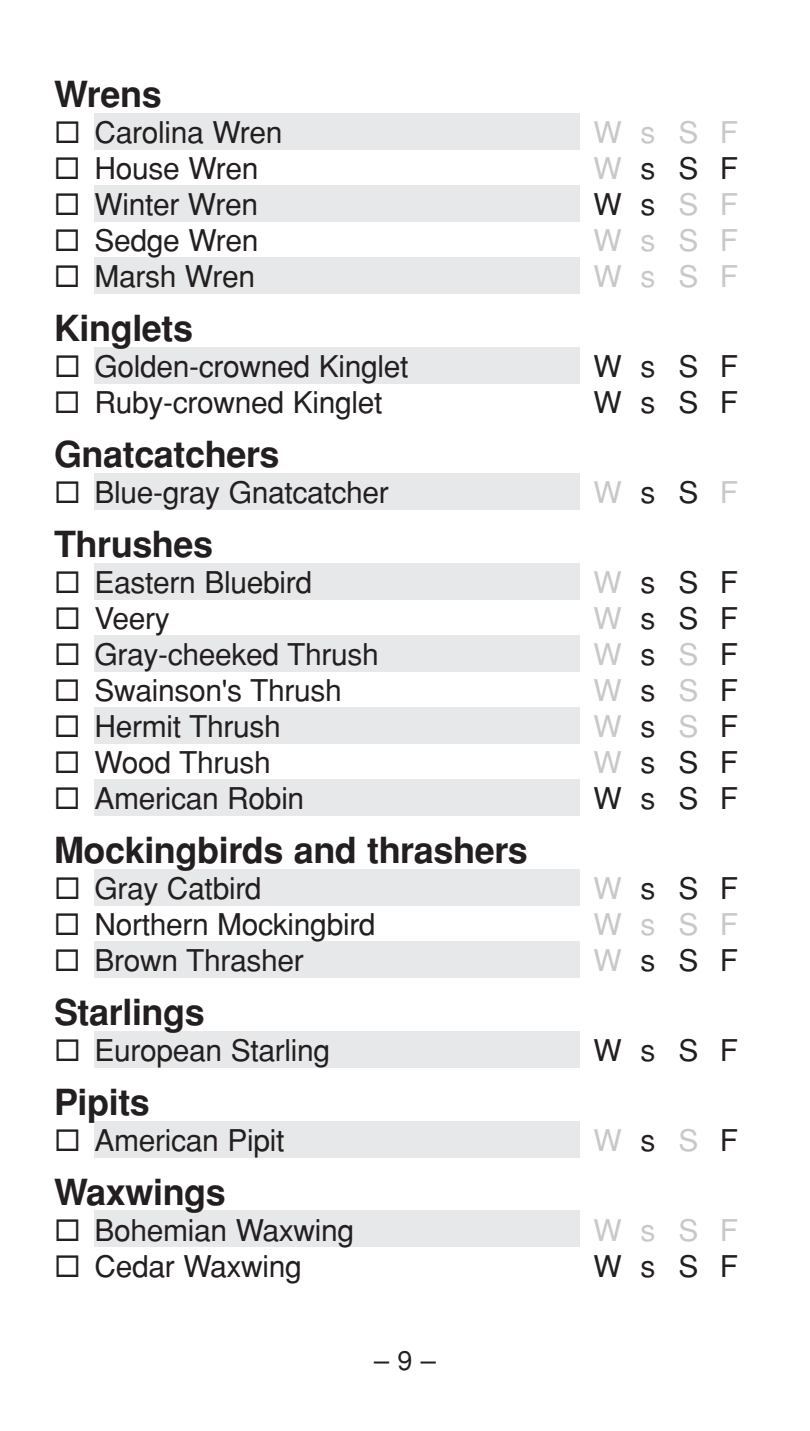
<style>
.page{position:relative;width:810px;height:1431px;background:#fff}
.page>*{position:absolute;margin:0;border:0;box-sizing:border-box;transform-origin:0 0}
.t1{font:700 36px "Helvetica";letter-spacing:-.01em;color:#231f20}
.t2{font:30px "Helvetica";letter-spacing:-.01em;color:#231f20}
.t3{font:30px "Helvetica";letter-spacing:.71em;color:#c7c8ca}
.t4{font:27px "Helvetica";color:#231f20}
.s1{color:#c7c8ca}
.s2{color:#231f20}
</style>
<div class="page">
<div style="left:94px;top:114px;width:486px;height:36px;background:#e7e8e9"></div>
<div style="left:94px;top:186px;width:486px;height:36px;background:#e7e8e9"></div>
<div style="left:94px;top:258px;width:486px;height:36px;background:#e7e8e9"></div>
<div style="left:94px;top:348px;width:486px;height:36px;background:#e7e8e9"></div>
<div style="left:94px;top:474px;width:486px;height:36px;background:#e7e8e9"></div>
<div style="left:94px;top:564px;width:486px;height:36px;background:#e7e8e9"></div>
<div style="left:94px;top:635px;width:486px;height:37px;background:#e7e8e9"></div>
<div style="left:94px;top:707px;width:486px;height:36px;background:#e7e8e9"></div>
<div style="left:94px;top:779px;width:486px;height:36px;background:#e7e8e9"></div>
<div style="left:94px;top:869px;width:486px;height:36px;background:#e7e8e9"></div>
<div style="left:94px;top:941px;width:486px;height:36px;background:#e7e8e9"></div>
<div style="left:94px;top:1031px;width:486px;height:36px;background:#e7e8e9"></div>
<div style="left:94px;top:1121px;width:486px;height:36px;background:#e7e8e9"></div>
<div style="left:94px;top:1211px;width:486px;height:36px;background:#e7e8e9"></div>
<p class="t1" style="left:54px;top:74px;width:109px">Wrens</p>
<p class="t2" style="left:94px;top:115px;width:189px">Carolina Wren</p>
<p class="t3" style="left:593px;top:115px;width:146px">WsSF</p>
<p class="t2" style="left:94px;top:151px;width:165px">House Wren</p>
<p class="t2" style="left:593px;top:151px;width:146px"><span class="s1">W</span>sSF</p>
<p class="t2" style="left:94px;top:187px;width:165px">Winter Wren</p>
<p class="t2" style="left:593px;top:187px;width:146px">Ws<span class="s1">SF</span></p>
<p class="t2" style="left:94px;top:223px;width:166px">Sedge Wren</p>
<p class="t3" style="left:593px;top:223px;width:146px">WsSF</p>
<p class="t2" style="left:94px;top:259px;width:162px">Marsh Wren</p>
<p class="t3" style="left:593px;top:259px;width:146px">WsSF</p>
<p class="t1" style="left:54px;top:308px;width:141px">Kinglets</p>
<p class="t2" style="left:94px;top:349px;width:315px">Golden-crowned Kinglet</p>
<p class="t2" style="left:593px;top:349px;width:146px">WsSF</p>
<p class="t2" style="left:94px;top:385px;width:289px">Ruby-crowned Kinglet</p>
<p class="t2" style="left:593px;top:385px;width:146px">WsSF</p>
<p class="t1" style="left:54px;top:434px;width:227px">Gnatcatchers</p>
<p class="t2" style="left:94px;top:475px;width:296px">Blue-gray Gnatcatcher</p>
<p class="t3" style="left:593px;top:475px;width:146px">W<span class="s2">sS</span>F</p>
<p class="t1" style="left:54px;top:524px;width:161px">Thrushes</p>
<p class="t2" style="left:94px;top:565px;width:219px">Eastern Bluebird</p>
<p class="t2" style="left:593px;top:565px;width:146px"><span class="s1">W</span>sSF</p>
<p class="t2" style="left:95px;top:601px;width:77px">Veery</p>
<p class="t2" style="left:593px;top:601px;width:146px"><span class="s1">W</span>sSF</p>
<p class="t2" style="left:95px;top:637px;width:286px">Gray-cheeked Thrush</p>
<p class="t3" style="left:593px;top:637px;width:146px">W<span class="s2">s</span>S<span class="s2">F</span></p>
<p class="t2" style="left:94px;top:673px;width:249px">Swainson's Thrush</p>
<p class="t3" style="left:593px;top:673px;width:146px">W<span class="s2">s</span>S<span class="s2">F</span></p>
<p class="t2" style="left:94px;top:709px;width:188px">Hermit Thrush</p>
<p class="t3" style="left:593px;top:709px;width:146px">W<span class="s2">s</span>S<span class="s2">F</span></p>
<p class="t2" style="left:94px;top:745px;width:178px">Wood Thrush</p>
<p class="t2" style="left:593px;top:745px;width:146px"><span class="s1">W</span>sSF</p>
<p class="t2" style="left:94px;top:781px;width:211px">American Robin</p>
<p class="t2" style="left:593px;top:781px;width:146px">WsSF</p>
<p class="t1" style="left:54px;top:830px;width:475px">Mockingbirds and thrashers</p>
<p class="t2" style="left:94px;top:871px;width:169px">Gray Catbird</p>
<p class="t2" style="left:593px;top:871px;width:146px"><span class="s1">W</span>sSF</p>
<p class="t2" style="left:94px;top:907px;width:283px">Northern Mockingbird</p>
<p class="t3" style="left:593px;top:907px;width:146px">WsSF</p>
<p class="t2" style="left:94px;top:943px;width:211px">Brown Thrasher</p>
<p class="t2" style="left:593px;top:943px;width:146px"><span class="s1">W</span>sSF</p>
<p class="t1" style="left:54px;top:992px;width:152px">Starlings</p>
<p class="t2" style="left:94px;top:1033px;width:237px">European Starling</p>
<p class="t2" style="left:593px;top:1033px;width:146px">WsSF</p>
<p class="t1" style="left:54px;top:1082px;width:98px">Pipits</p>
<p class="t2" style="left:94px;top:1123px;width:191px">American Pipit</p>
<p class="t3" style="left:593px;top:1123px;width:146px">W<span class="s2">s</span>S<span class="s2">F</span></p>
<p class="t1" style="left:54px;top:1172px;width:173px">Waxwings</p>
<p class="t2" style="left:94px;top:1213px;width:261px">Bohemian Waxwing</p>
<p class="t3" style="left:593px;top:1213px;width:146px">WsSF</p>
<p class="t2" style="left:94px;top:1249px;width:209px">Cedar Waxwing</p>
<p class="t2" style="left:593px;top:1249px;width:146px">WsSF</p>
<p class="t4" style="left:374px;top:1345px;width:63px">–9–</p>
</div>
